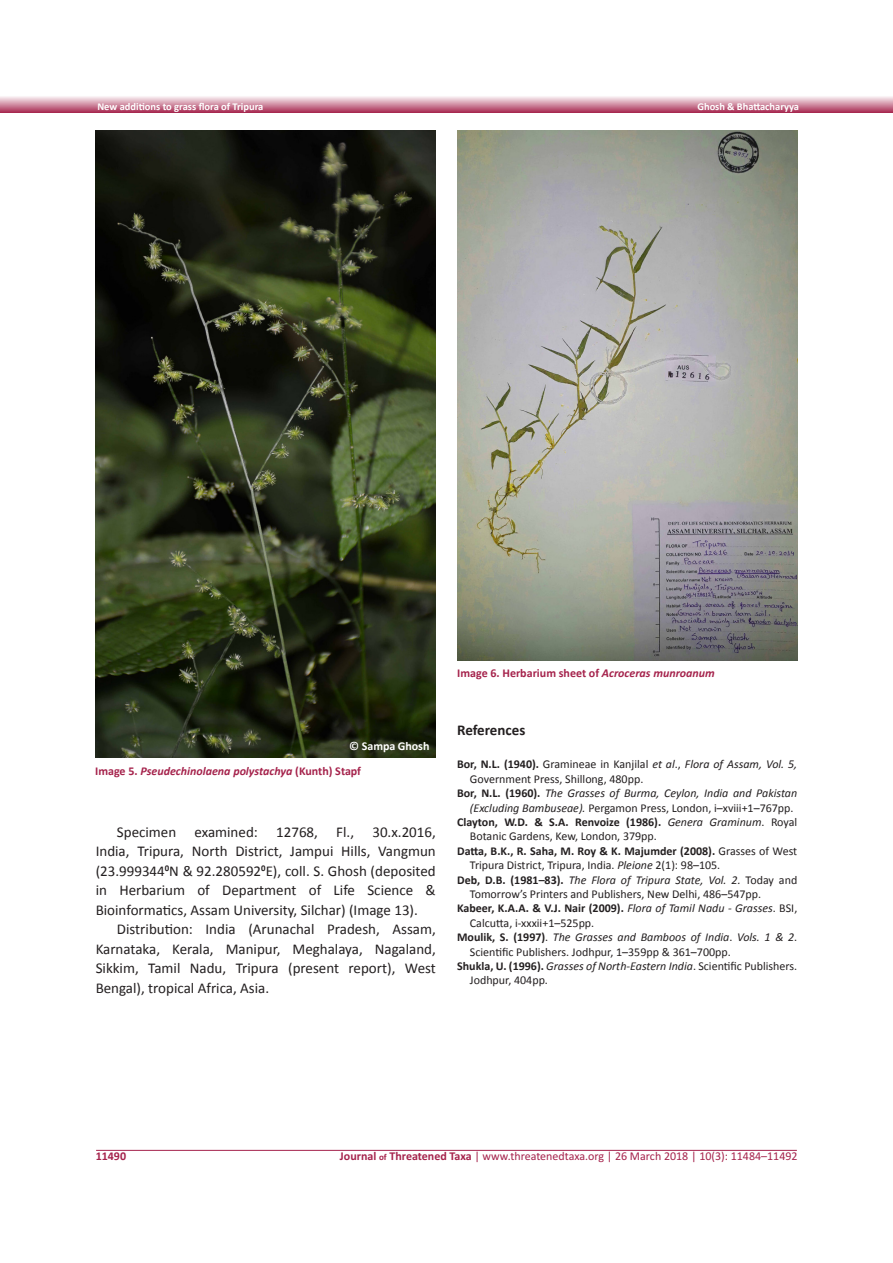
<style>
.page{position:relative;width:893px;height:1263px;background:#fff}
.page>*{position:absolute;margin:0;border:0;box-sizing:border-box;transform-origin:0 0}
.heading_1{font:15px/19.5px "Calibri";color:#231f20;text-align:justify}
.t1{font:700 15px "Calibri";color:#231f20}
.t2{font:12px/14.4px "Calibri";color:#231f20}
.t3{font:italic 12px/14.4px "Calibri";color:#231f20}
.t4{font:12px "Calibri 2";color:#a5234c}
.t5{font:700 12px "Calibri";color:#a5234c}
.t6{font:12px "Calibri Bold Italic 2";color:#a5234c}
.t7{font:700 12px "Calibri";color:#fff}
.t8{font:700 10.5px "Calibri";letter-spacing:-.005em;color:#fff}
.s1{font-family:"Calibri";font-weight:700}
.s2{font-style:italic}
.s3{font-weight:700}
.s4{font-family:"Calibri Italic 2"}
.s5{font-weight:700;font-style:normal}
.s6{font-style:normal}
.s7{font-family:"Calibri Bold 2"}
.s8{font-family:"Calibri Bold 2";font-size:9px}
</style>
<div class="page">
<hr style="left:96px;top:1150px;width:701px;height:1px;background:#a5234c">
<svg style="left:0;top:96px;width:893px;height:17px;background:#d08da2"></svg>
<img style="left:95px;top:131px;width:341px;height:626px">
<img style="left:457px;top:131px;width:340px;height:530px">
<p class="t8" style="left:97px;top:100px;width:168px">New additions to grass flora of Tripura</p>
<p class="t8" style="left:697px;top:100px;width:103px">Ghosh &amp; Bhattacharyya</p>
<p class="t7" style="left:349px;top:738px;width:82px">© Sampa Ghosh</p>
<p class="t6" style="left:95px;top:764px;width:268px"><span class="s1">Image 5.</span> Pseudechinolaena polystachya <span class="s1">(Kunth) Stapf</span></p>
<p class="heading_1" style="left:96px;top:822px;width:342px;text-indent:21px">Specimen examined: 12768, Fl., 30.x.2016, India, Tripura, North District, Jampui Hills, Vangmun (23.999344<sup>0</sup>N &amp; 92.280592<sup>0</sup>E), coll. S. Ghosh (deposited in Herbarium of Department of Life Science &amp; Bioinformatics, Assam University, Silchar) (Image 13).</p>
<p class="heading_1" style="left:96px;top:919px;width:342px;text-indent:21px">Distribution: India (Arunachal Pradesh, Assam, Karnataka, Kerala, Manipur, Meghalaya, Nagaland, Sikkim, Tamil Nadu, Tripura (present report), West Bengal), tropical Africa, Asia.</p>
<p class="t5" style="left:457px;top:665px;width:259px">Image 6. Herbarium sheet of <span class="s2">Acroceras munroanum</span></p>
<p class="t1" style="left:457px;top:720px;width:70px">References</p>
<p class="t2" style="left:470px;top:757px;width:329px;text-indent:-13px"><span class="s3">Bor, N.L. (1940).</span> Gramineae in Kanjilal <span class="s4">et al</span>., <span class="s4">Flora of Assam, Vol. 5,<br></span>Government Press, Shillong, 480pp.</p>
<p class="t3" style="left:470px;top:786px;width:329px;text-indent:-13px"><span class="s5">Bor, N.L. (1960).</span> The Grasses of Burma, Ceylon, India and Pakistan (Excluding Bambuseae). <span class="s6">Pergamon Press, London, i–xviii+1–767pp.</span></p>
<p class="t2" style="left:470px;top:815px;width:329px;text-indent:-13px"><span class="s3">Clayton, W.D. &amp; S.A. Renvoize (1986).</span> <span class="s2">Genera Graminum</span>. Royal<br>Botanic Gardens, Kew, London, 379pp.</p>
<p class="t2" style="left:470px;top:844px;width:329px;text-indent:-13px"><span class="s3">Datta, B.K., R. Saha, M. Roy &amp; K. Majumder (2008).</span> Grasses of West<br>Tripura District, Tripura, India. <span class="s2">Pleione</span> 2(1): 98–105.</p>
<p class="t2" style="left:470px;top:872px;width:329px;text-indent:-13px"><span class="s3">Deb, D.B. (1981–83).</span> <span class="s2">The Flora of Tripura State,</span> <span class="s4">Vol. 2.</span> Today and<br>Tomorrow’s Printers and Publishers, New Delhi, 486–547pp.</p>
<p class="t2" style="left:470px;top:901px;width:329px;text-indent:-13px"><span class="s3">Kabeer, K.A.A. &amp; V.J. Nair (2009).</span> <span class="s2">Flora of Tamil Nadu - Grasses</span>. BSI,<br>Calcutta, i-xxxii+1–525pp.</p>
<p class="t2" style="left:470px;top:930px;width:329px;text-indent:-13px"><span class="s3">Moulik, S. (1997)</span>. <span class="s2">The Grasses and Bamboos of India</span>. <span class="s4">Vols. 1 &amp; 2</span>.<br>Scientific Publishers. Jodhpur, 1–359pp &amp; 361–700pp.</p>
<p class="t2" style="left:470px;top:959px;width:329px;text-indent:-13px"><span class="s3">Shukla, U. (1996).</span> <span class="s2">Grasses of North-Eastern India</span>. Scientific Publishers.<br>Jodhpur, 404pp.</p>
<p class="t5" style="left:96px;top:1148px;width:32px">11490</p>
<p class="t4" style="left:340px;top:1148px;width:459px"><span class="s7">Journal</span> <span class="s8">of</span> <span class="s7">Threatened Taxa</span> | www.threatenedtaxa.org | 26 March 2018 | 10(3): 11484–11492</p>
</div>
